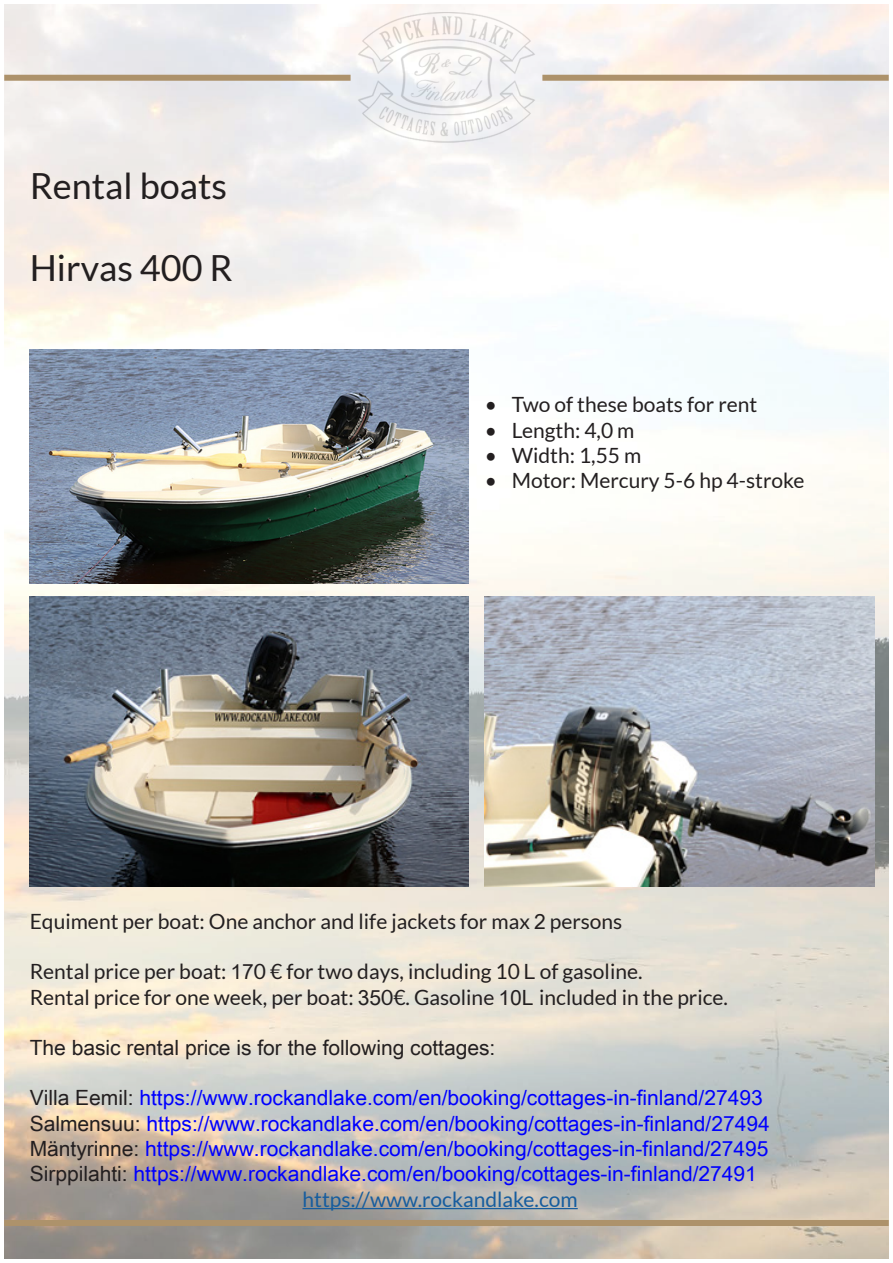
<style>
.page{position:relative;width:893px;height:1263px;background:#fff}
.page>*{position:absolute;margin:0;border:0;box-sizing:border-box;transform-origin:0 0}
.t1{font:36px "Lato";color:#231f20}
.t2{font:21px/25.2px "Arial Unicode MS";color:#00f}
.t3{font:21px/25.2px "Lato";color:#231f20}
.t4{font:21px "Arial Unicode MS";color:#231f20}
.t5{font:21px "Lato";color:#175d9e}
.s1{font-family:"Arial Unicode MS"}
.s2{color:#231f20}
</style>
<div class="page">
<img style="left:4px;top:4px;width:885px;height:1255px">
<hr style="left:302px;top:1208px;width:276px;height:1px;background:#175d9e">
<img style="left:30px;top:349px;width:438px;height:234px">
<img style="left:30px;top:596px;width:438px;height:291px">
<img style="left:485px;top:596px;width:390px;height:291px">
<div style="left:542px;top:75px;width:347px;height:6px;background:#ad926b"></div>
<div style="left:4px;top:75px;width:347px;height:6px;background:#ad926b"></div>
<div style="left:4px;top:1220px;width:885px;height:6px;background:#ad926b"></div>
<p class="t1" style="left:30px;top:166px;width:199px">Rental boats</p>
<p class="t1" style="left:30px;top:248px;width:204px">Hirvas 400 R</p>
<p class="t3" style="left:485px;top:392px;width:274px">• Two of these boats for rent</p>
<p class="t3" style="left:485px;top:417px;width:151px">• Length: 4,0 m</p>
<p class="t3" style="left:485px;top:442px;width:158px">• Width: 1,55 m</p>
<p class="t3" style="left:485px;top:468px;width:321px">• Motor: Mercury 5-6 hp 4-stroke</p>
<p class="t3" style="left:30px;top:909px;width:594px">Equiment per boat: One anchor and life jackets for max <span class="s1">2</span> persons</p>
<p class="t3" style="left:30px;top:959px;width:700px">Rental price per boat: <span class="s1">17</span>0 € for two days, including 10 <span class="s1">L</span> of gasoline.<br>Rental price for one week, per boat: <span class="s1">35</span>0€. Gasoline <span class="s1">10L</span> included in the price.</p>
<p class="t4" style="left:30px;top:1032px;width:467px">The basic rental price is for the following cottages:</p>
<p class="t2" style="left:30px;top:1085px;width:742px"><span class="s2">Villa Eemil:</span> https://www.rockandlake.com/en/booking/cottages-in-finland/27493<br><span class="s2">Salmensuu:</span> https://www.rockandlake.com/en/booking/cottages-in-finland/27494<br><span class="s2">Mäntyrinne:</span> https://www.rockandlake.com/en/booking/cottages-in-finland/27495<br><span class="s2">Sirppilahti:</span> https://www.rockandlake.com/en/booking/cottages-in-finland/27491</p>
<p class="t5" style="left:302px;top:1188px;width:277px">https://www.rockandlake.com</p>
</div>
